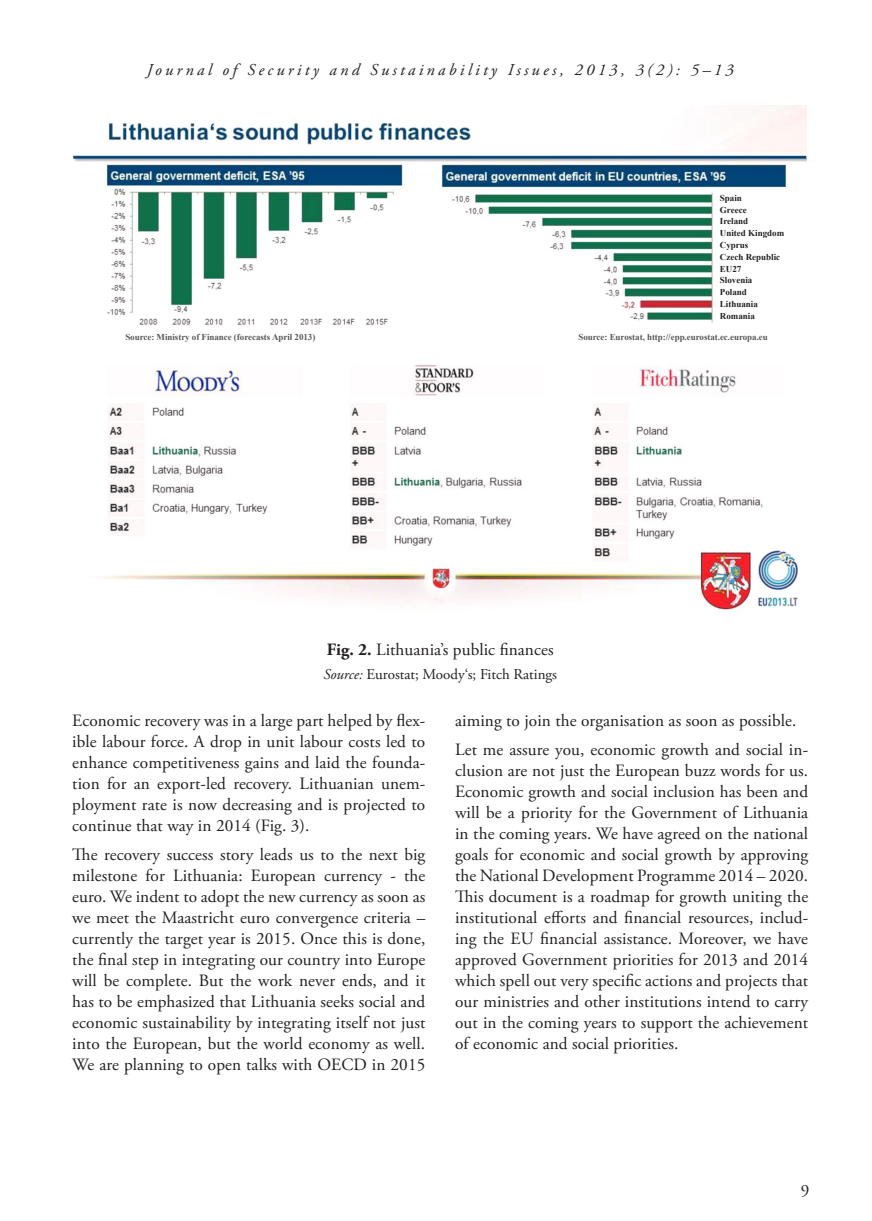
<style>
.page{position:relative;width:872px;height:1221px;background:#fff}
.page>*{position:absolute;margin:0;border:0;box-sizing:border-box;transform-origin:0 0}
.pagrindinis{font:17.25px/21px "Adobe Garamond Pro";letter-spacing:.005em;color:#231f20;text-align:justify}
.t1{font:italic 16.5px "Adobe Garamond Pro";letter-spacing:.2em;color:#231f20}
.pagrindinis-2{font:15px "Adobe Garamond Pro";color:#231f20}
.t2{font:700 9px "Times New Roman";letter-spacing:-.005em;color:#57585a}
.t3{font:700 9px/11.7px "Times New Roman";color:#231f20}
.s1{font-weight:700}
.s2{font-style:italic}
</style>
<div class="page">
<img style="left:74px;top:105px;width:733px;height:507px">
<p class="t1" style="left:147px;top:60px;width:588px">Journal of Security and Sustainability Issues, 2013, 3(2): 5–13</p>
<p class="t3" style="left:720px;top:192px;width:66px">Spain<br>Greece<br>Ireland<br>United Kingdom<br>Cyprus<br>Czech Republic<br>EU27<br>Slovenia<br>Poland<br>Lithuania<br>Romania</p>
<p class="t2" style="left:125px;top:330px;width:191px">Source: Ministry of Finance (forecasts April 2013)</p>
<p class="t2" style="left:578px;top:330px;width:191px">Source: Eurostat, http://epp.eurostat.ec.europa.eu</p>
<p class="pagrindinis" style="left:327px;top:639px;width:228px"><span class="s1">Fig. 2.</span> Lithuania’s public finances</p>
<p class="pagrindinis-2" style="left:323px;top:665px;width:235px"><span class="s2">Source:</span> Eurostat; Moody‘s; Fitch Ratings</p>
<p class="pagrindinis" style="left:72px;top:710px;width:354px">Economic recovery was in a large part helped by flex&shy;ible labour force. A drop in unit labour costs led to enhance competitiveness gains and laid the founda&shy;tion for an export-led recovery. Lithuanian unem&shy;ployment rate is now decreasing and is projected to continue that way in 2014 (Fig. 3).</p>
<p class="pagrindinis" style="left:72px;top:844px;width:354px">The recovery success story leads us to the next big milestone for Lithuania: European currency - the euro. We indent to adopt the new currency as soon as we meet the Maastricht euro convergence criteria – currently the target year is 2015. Once this is done, the final step in integrating our country into Europe will be complete. But the work never ends, and it has to be emphasized that Lithuania seeks social and economic sustainability by integrating itself not just into the European, but the world economy as well.<br>We are planning to open talks with OECD in 2015</p>
<p class="pagrindinis" style="left:455px;top:710px;width:343px">aiming to join the organisation as soon as possible.</p>
<p class="pagrindinis" style="left:455px;top:739px;width:354px">Let me assure you, economic growth and social in&shy;clusion are not just the European buzz words for us.<br>Economic growth and social inclusion has been and will be a priority for the Government of Lithuania in the coming years. We have agreed on the national goals for economic and social growth by approving the National Development Programme 2014 – 2020.<br>This document is a roadmap for growth uniting the institutional efforts and financial resources, includ&shy;ing the EU financial assistance. Moreover, we have approved Government priorities for 2013 and 2014 which spell out very specific actions and projects that our ministries and other institutions intend to carry out in the coming years to support the achievement of economic and social priorities.</p>
<p class="pagrindinis" style="left:800px;top:1180px;width:10px">9</p>
</div>
